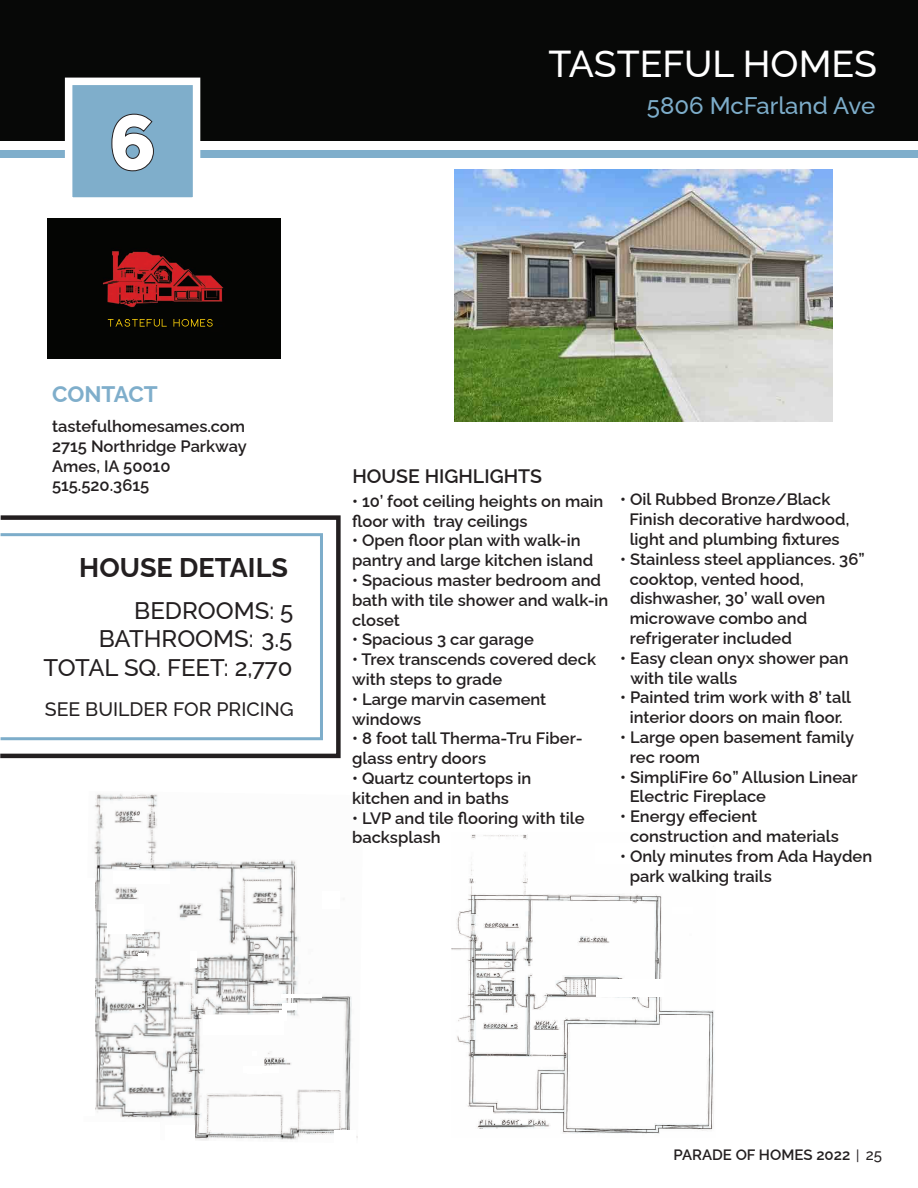
<style>
.page{position:relative;width:918px;height:1188px;background:#fff}
.page>*{position:absolute;margin:0;border:0;box-sizing:border-box;transform-origin:0 0}
.t1{font:900 78px "Raleway";color:#fff}
.t2{font:500 37.5px "Raleway";color:#fff}
.t3{font:700 27px "Raleway";color:#231f20}
.t4{font:500 24px/28.8px "Raleway";color:#231f20;text-align:right}
.t5{font:500 24px "Raleway";color:#7dadca}
.t6{font:700 22.5px "Raleway";letter-spacing:-.005em;color:#7faecb}
.t7{font:500 19.5px "Raleway";color:#231f20}
.t8{font:600 19.5px "Raleway";color:#231f20}
.t9{font:600 16.5px/19.8px "Raleway";color:#231f20}
.t10{font:600 15px "Raleway";color:#231f20}
.s1{font-family:"Tw Cen";font-weight:400}
.s2{font-weight:500}
</style>
<div class="page">
<img style="left:94px;top:793px;width:264px;height:348px">
<img style="left:452px;top:834px;width:262px;height:300px">
<div style="left:0;top:0;width:918px;height:140px;background:#070807"></div>
<div style="left:0;top:151px;width:918px;height:7px;background:#7faecb"></div>
<div style="left:69px;top:81px;width:128px;height:120px;background:#7faecb"></div>
<div style="left:65px;top:78px;width:135px;height:127px;border:8px solid #fff"></div>
<svg style="left:0;top:515px;width:341px;height:244px"></svg>
<svg style="left:0;top:533px;width:323px;height:207px"></svg>
<svg style="left:112px;top:114px;width:42px;height:57px"></svg>
<img style="left:48px;top:218px;width:233px;height:140px">
<img style="left:108px;top:319px;width:105px;height:8px">
<div style="left:595px;top:844px;width:101px;height:20px;background:#fff"></div>
<img style="left:455px;top:170px;width:378px;height:252px">
<div style="left:190px;top:951px;width:6px;height:16px;background:#fff"></div>
<div style="left:596px;top:979px;width:67px;height:17px;background:#fff"></div>
<div style="left:672px;top:907px;width:21px;height:7px;background:#fff"></div>
<div style="left:279px;top:1010px;width:8px;height:11px;background:#fff"></div>
<hr style="left:281px;top:995px;width:41px;height:3px;background:#fff">
<div style="left:322px;top:891px;width:17px;height:18px;background:#fff"></div>
<svg style="left:253px;top:1052px;width:4px;height:4px"></svg>
<div style="left:247px;top:1067px;width:15px;height:7px;background:#fff"></div>
<div style="left:243px;top:1066px;width:35px;height:6px;background:#fff"></div>
<div style="left:204px;top:1016px;width:80px;height:19px;background:#fff"></div>
<div style="left:72px;top:1122px;width:88px;height:26px;background:#fff"></div>
<div style="left:114px;top:871px;width:56px;height:13px;background:#fff"></div>
<div style="left:138px;top:954px;width:9px;height:7px;background:#fff"></div>
<div style="left:107px;top:905px;width:37px;height:29px;background:#fff"></div>
<svg style="left:271px;top:1014px;width:8px;height:2px"></svg>
<div style="left:282px;top:1003px;width:15px;height:7px;background:#fff"></div>
<div style="left:334px;top:1131px;width:22px;height:19px;background:#fff"></div>
<div style="left:165px;top:1125px;width:29px;height:25px;background:#fff"></div>
<h1 class="t1" style="left:109px;top:80px;width:49px">6</h1>
<h2 class="t2" style="left:548px;top:34px;width:330px">TASTEFUL HOMES</h2>
<h3 class="t5" style="left:647px;top:86px;width:230px">5806 McFarland Ave</h3>
<h3 class="t6" style="left:52px;top:377px;width:107px">CONTACT</h3>
<p class="t9" style="left:52px;top:414px;width:196px">tastefulhomesames.com<br>2715 Northridge Parkway<br>Ames, IA 50010<br>515.520.3615</p>
<h3 class="t3" style="left:79px;top:546px;width:210px">HOUSE DETAILS</h3>
<h3 class="t4" style="left:44px;top:593px;width:251px">BEDROOMS: 5<br>BATHROOMS: 3.5<br>TOTAL SQ. FEET: 2,770</h3>
<p class="t7" style="left:45px;top:693px;width:250px">SEE BUILDER FOR PRICING</p>
<p class="t8" style="left:352px;top:461px;width:191px">HOUSE HIGHLIGHTS</p>
<p class="t9" style="left:352px;top:489px;width:253px">• 10’ foot ceiling heights on main floor with tray ceilings</p>
<p class="t9" style="left:352px;top:529px;width:243px">• Open floor plan with walk-in pantry and large kitchen island</p>
<p class="t9" style="left:352px;top:568px;width:258px">• Spacious master bedroom and bath with tile shower and walk-in closet</p>
<p class="t9" style="left:352px;top:628px;width:183px">• Spacious 3 car garage</p>
<p class="t9" style="left:352px;top:648px;width:246px">• Trex transcends covered deck with steps to grade</p>
<p class="t9" style="left:352px;top:687px;width:196px">• Large marvin casement windows</p>
<p class="t9" style="left:352px;top:727px;width:232px">• 8 foot tall Therma-Tru Fiber&shy;glass entry doors</p>
<p class="t9" style="left:352px;top:766px;width:181px">• Quartz countertops in kitchen and in baths</p>
<p class="t9" style="left:352px;top:806px;width:234px">• LVP and tile flooring with tile backsplash</p>
<p class="t9" style="left:629px;top:488px;width:221px;text-indent:-9px">• Oil Rubbed Bronze/Black<br>Finish decorative hardwood, light and plumbing fixtures</p>
<p class="t9" style="left:630px;top:547px;width:236px;text-indent:-10px">• Stainless steel appliances. 36” cooktop, vented hood, dishwasher, 30’ wall oven microwave combo and refrigerater included</p>
<p class="t9" style="left:630px;top:646px;width:220px;text-indent:-10px">• Easy clean onyx shower pan with tile walls</p>
<p class="t9" style="left:620px;top:686px;width:233px;text-align:center">• Painted trim work with 8’ tall interior doors on main floor.</p>
<p class="t9" style="left:630px;top:725px;width:226px;text-indent:-10px">• Large open basement family rec room</p>
<p class="t9" style="left:630px;top:765px;width:230px;text-indent:-10px">• SimpliFire 60” Allusion Linear<br>Electric Fireplace</p>
<p class="t9" style="left:630px;top:805px;width:210px;text-indent:-10px">• Energy effecient construction and materials</p>
<p class="t9" style="left:630px;top:844px;width:244px;text-indent:-10px">• Only minutes from Ada Hayden park walking trails</p>
<p class="t10" style="left:673px;top:1143px;width:210px">PARADE OF HOMES 2022 <span class="s1">|</span> <span class="s2">25</span></p>
</div>
